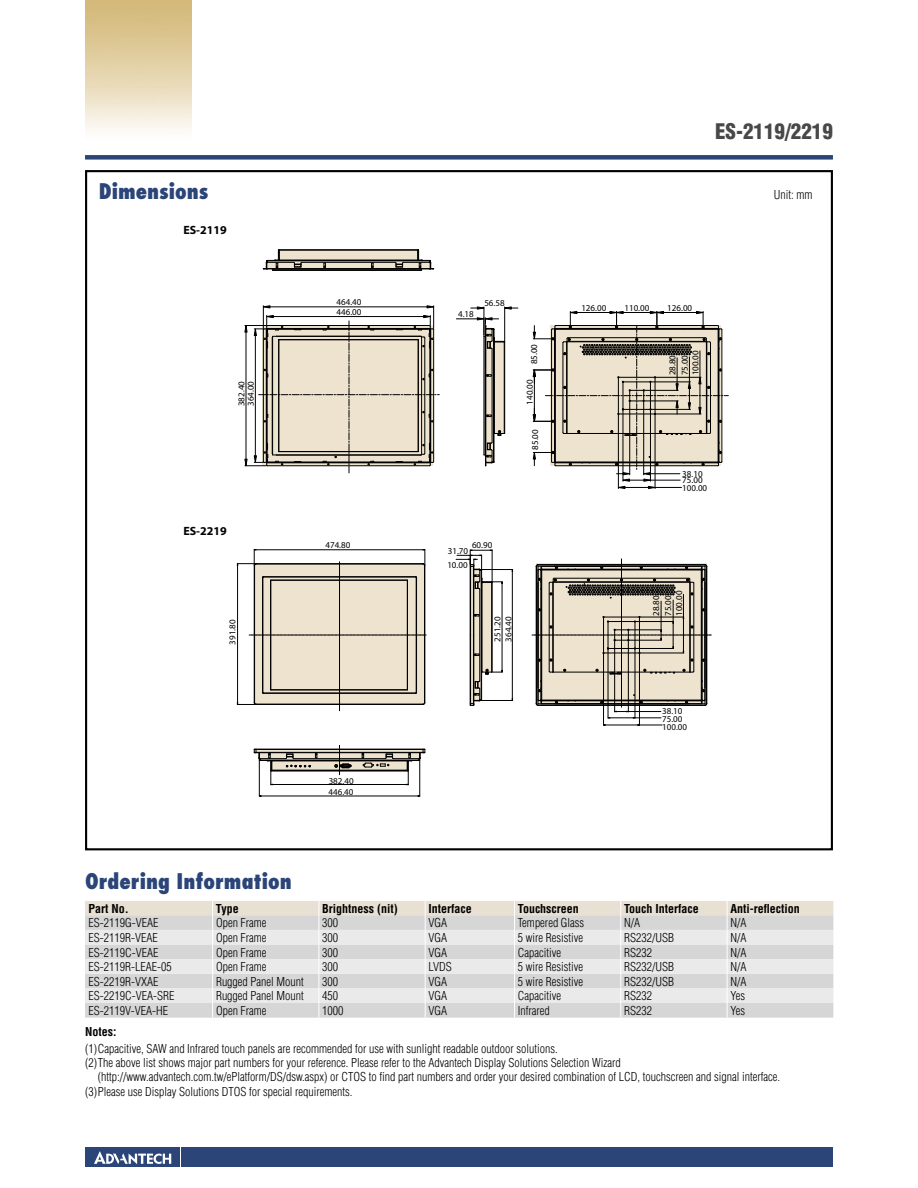
<style>
.page{position:relative;width:918px;height:1188px;background:#fff}
.page>*{position:absolute;margin:0;border:0;box-sizing:border-box;transform-origin:0 0}
.t1{font:800 condensed 21px "Futura";color:#2b4578}
.t2{font:900 condensed 21px "Helvetica";color:#484848}
.t3{font:300 condensed 12px "Helvetica";color:#000}
.t4{font:700 condensed 12px "Helvetica";color:#000}
.t5{font:700 12px "Myriad";color:#000}
.t6{font:9px/7.9px "Myriad";color:#000}
</style>
<div class="page">
<div style="left:182px;top:1147px;width:651px;height:20px;background:#2b4578"></div>
<div style="left:85px;top:1147px;width:95px;height:20px;background:#2b4578"></div>
<svg style="left:94px;top:1151px;width:77px;height:13px"></svg>
<div style="left:85px;top:155px;width:748px;height:5px;background:#2b4578"></div>
<svg style="left:85px;top:901px;width:748px;height:117px;background:#e0dfdd"></svg>
<svg style="left:486px;top:350px;width:6px;height:92px"></svg>
<div style="left:495px;top:342px;width:9px;height:91px;background:#ede3ce"></div>
<svg style="left:302px;top:261px;width:93px;height:7px"></svg>
<div style="left:279px;top:250px;width:139px;height:10px;background:#ede3ce"></div>
<svg style="left:244px;top:305px;width:195px;height:168px"></svg>
<hr style="left:277px;top:455px;width:143px;height:1px;background:#000">
<hr style="left:277px;top:336px;width:143px;height:1px;background:#000">
<hr style="left:267px;top:268px;width:163px;height:1px;background:#000">
<hr style="left:302px;top:262px;width:93px;height:1px;background:#000">
<hr style="left:279px;top:250px;width:139px;height:1px;background:#000">
<hr style="left:279px;top:249px;width:139px;height:1px;background:#000">
<hr style="left:267px;top:260px;width:163px;height:1px;background:#000">
<svg style="left:323px;top:262px;width:3px;height:6px"></svg>
<svg style="left:371px;top:262px;width:3px;height:6px"></svg>
<hr style="left:273px;top:270px;width:149px;height:1px;background:#000">
<hr style="left:273px;top:269px;width:149px;height:1px;background:#000">
<svg style="left:395px;top:249px;width:39px;height:21px"></svg>
<svg style="left:263px;top:249px;width:39px;height:21px"></svg>
<hr style="left:492px;top:349px;width:1px;height:93px;background:#000">
<hr style="left:504px;top:342px;width:1px;height:91px;background:#000">
<hr style="left:493px;top:329px;width:1px;height:133px;background:#000">
<hr style="left:494px;top:329px;width:1px;height:133px;background:#000">
<svg style="left:486px;top:374px;width:6px;height:3px"></svg>
<svg style="left:486px;top:414px;width:6px;height:3px"></svg>
<hr style="left:484px;top:336px;width:1px;height:119px;background:#000">
<hr style="left:485px;top:336px;width:1px;height:119px;background:#000">
<svg style="left:494px;top:430px;width:11px;height:6px"></svg>
<svg style="left:456px;top:306px;width:62px;height:44px"></svg>
<svg style="left:484px;top:442px;width:11px;height:24px"></svg>
<svg style="left:532px;top:311px;width:196px;height:178px"></svg>
<svg style="left:532px;top:559px;width:179px;height:167px"></svg>
<hr style="left:482px;top:569px;width:31px;height:1px;background:#000">
<hr style="left:482px;top:700px;width:31px;height:1px;background:#000">
<hr style="left:512px;top:571px;width:1px;height:128px;background:#000">
<svg style="left:456px;top:549px;width:47px;height:157px"></svg>
<hr style="left:259px;top:761px;width:1px;height:35px;background:#000">
<hr style="left:419px;top:761px;width:1px;height:35px;background:#000">
<hr style="left:261px;top:796px;width:157px;height:1px;background:#000">
<svg style="left:254px;top:745px;width:171px;height:40px"></svg>
<svg style="left:237px;top:549px;width:189px;height:162px"></svg>
<h1 class="t2" style="left:715px;top:119px;width:119px">ES-2119/2219</h1>
<h1 class="t1" style="left:99px;top:178px;width:111px">Dimensions</h1>
<p class="t3" style="left:774px;top:188px;width:40px">Unit: mm</p>
<p class="t5" style="left:183px;top:224px;width:45px">ES-2119</p>
<p class="t6" style="left:247px;top:406px;width:26px;rotate:-90deg">364.00</p>
<p class="t6" style="left:238px;top:406px;width:26px;rotate:-90deg">382.40</p>
<p class="t5" style="left:183px;top:525px;width:45px">ES-2219</p>
<p class="t6" style="left:229px;top:645px;width:26px;rotate:-90deg">391.80</p>
<p class="t6" style="left:337px;top:299px;width:26px">464.40</p>
<p class="t6" style="left:337px;top:308px;width:26px">446.00</p>
<p class="t6" style="left:325px;top:542px;width:26px">474.80</p>
<p class="t6" style="left:328px;top:776px;width:27px;line-height:10.9px">382.40<br>446.40</p>
<p class="t6" style="left:458px;top:311px;width:17px">4.18</p>
<p class="t6" style="left:484px;top:299px;width:22px">56.58</p>
<p class="t6" style="left:531px;top:364px;width:22px;rotate:-90deg">85.00</p>
<p class="t6" style="left:526px;top:405px;width:26px;rotate:-90deg">140.00</p>
<p class="t6" style="left:532px;top:450px;width:22px;rotate:-90deg">85.00</p>
<p class="t6" style="left:472px;top:541px;width:22px">60.90</p>
<p class="t6" style="left:448px;top:547px;width:22px">31.70</p>
<p class="t6" style="left:447px;top:562px;width:22px">10.00</p>
<p class="t6" style="left:494px;top:642px;width:26px;rotate:-90deg">251.20</p>
<p class="t6" style="left:505px;top:642px;width:26px;rotate:-90deg">364.40</p>
<p class="t6" style="left:581px;top:304px;width:26px">126.00</p>
<p class="t6" style="left:624px;top:304px;width:26px">110.00</p>
<p class="t6" style="left:667px;top:304px;width:26px">126.00</p>
<p class="t6" style="left:667px;top:375px;width:22px;line-height:12.3px;rotate:-90deg">28.80<br>75.00</p>
<p class="t6" style="left:692px;top:375px;width:26px;rotate:-90deg">100.00</p>
<p class="t6" style="left:682px;top:471px;width:22px;line-height:6.4px">38.10<br>75.00</p>
<p class="t6" style="left:682px;top:484px;width:26px">100.00</p>
<p class="t6" style="left:651px;top:616px;width:22px;line-height:12px;rotate:-90deg">28.80<br>75.00</p>
<p class="t6" style="left:676px;top:616px;width:26px;rotate:-90deg">100.00</p>
<p class="t6" style="left:662px;top:708px;width:26px">38.10<br>75.00<br>100.00</p>
<h1 class="t1" style="left:85px;top:867px;width:208px">Ordering Information</h1>
<p class="t4" style="left:88px;top:901px;width:42px">Part No.</p>
<p class="t4" style="left:216px;top:901px;width:24px">Type</p>
<p class="t4" style="left:322px;top:901px;width:77px">Brightness (nit)</p>
<p class="t4" style="left:429px;top:901px;width:45px">Interface</p>
<p class="t4" style="left:518px;top:901px;width:63px">Touchscreen</p>
<p class="t4" style="left:624px;top:901px;width:76px">Touch Interface</p>
<p class="t4" style="left:730px;top:901px;width:71px">Anti-reflection</p>
<p class="t3" style="left:88px;top:916px;width:71px">ES-2119G-VEAE</p>
<p class="t3" style="left:216px;top:916px;width:52px">Open Frame</p>
<p class="t3" style="left:322px;top:916px;width:17px">300</p>
<p class="t3" style="left:429px;top:916px;width:20px">VGA</p>
<p class="t3" style="left:518px;top:916px;width:68px">Tempered Glass</p>
<p class="t3" style="left:624px;top:916px;width:18px">N/A</p>
<p class="t3" style="left:730px;top:916px;width:18px">N/A</p>
<p class="t3" style="left:88px;top:931px;width:71px">ES-2119R-VEAE</p>
<p class="t3" style="left:216px;top:931px;width:52px">Open Frame</p>
<p class="t3" style="left:322px;top:931px;width:17px">300</p>
<p class="t3" style="left:429px;top:931px;width:20px">VGA</p>
<p class="t3" style="left:518px;top:931px;width:67px">5 wire Resistive</p>
<p class="t3" style="left:624px;top:931px;width:51px">RS232/USB</p>
<p class="t3" style="left:730px;top:931px;width:18px">N/A</p>
<p class="t3" style="left:88px;top:945px;width:71px">ES-2119C-VEAE</p>
<p class="t3" style="left:216px;top:945px;width:52px">Open Frame</p>
<p class="t3" style="left:322px;top:945px;width:17px">300</p>
<p class="t3" style="left:429px;top:945px;width:20px">VGA</p>
<p class="t3" style="left:518px;top:945px;width:45px">Capacitive</p>
<p class="t3" style="left:624px;top:945px;width:29px">RS232</p>
<p class="t3" style="left:730px;top:945px;width:18px">N/A</p>
<p class="t3" style="left:88px;top:960px;width:85px">ES-2119R-LEAE-05</p>
<p class="t3" style="left:216px;top:960px;width:52px">Open Frame</p>
<p class="t3" style="left:322px;top:960px;width:17px">300</p>
<p class="t3" style="left:429px;top:960px;width:25px">LVDS</p>
<p class="t3" style="left:518px;top:960px;width:67px">5 wire Resistive</p>
<p class="t3" style="left:624px;top:960px;width:51px">RS232/USB</p>
<p class="t3" style="left:730px;top:960px;width:18px">N/A</p>
<p class="t3" style="left:88px;top:974px;width:71px">ES-2219R-VXAE</p>
<p class="t3" style="left:216px;top:974px;width:89px">Rugged Panel Mount</p>
<p class="t3" style="left:322px;top:974px;width:17px">300</p>
<p class="t3" style="left:429px;top:974px;width:20px">VGA</p>
<p class="t3" style="left:518px;top:974px;width:67px">5 wire Resistive</p>
<p class="t3" style="left:624px;top:974px;width:51px">RS232/USB</p>
<p class="t3" style="left:730px;top:974px;width:18px">N/A</p>
<p class="t3" style="left:88px;top:989px;width:87px">ES-2219C-VEA-SRE</p>
<p class="t3" style="left:216px;top:989px;width:89px">Rugged Panel Mount</p>
<p class="t3" style="left:322px;top:989px;width:17px">450</p>
<p class="t3" style="left:429px;top:989px;width:20px">VGA</p>
<p class="t3" style="left:518px;top:989px;width:45px">Capacitive</p>
<p class="t3" style="left:624px;top:989px;width:29px">RS232</p>
<p class="t3" style="left:730px;top:989px;width:16px">Yes</p>
<p class="t3" style="left:88px;top:1004px;width:81px">ES-2119V-VEA-HE</p>
<p class="t3" style="left:216px;top:1004px;width:52px">Open Frame</p>
<p class="t3" style="left:322px;top:1004px;width:23px">1000</p>
<p class="t3" style="left:429px;top:1004px;width:20px">VGA</p>
<p class="t3" style="left:518px;top:1004px;width:33px">Infrared</p>
<p class="t3" style="left:624px;top:1004px;width:29px">RS232</p>
<p class="t3" style="left:730px;top:1004px;width:16px">Yes</p>
<p class="t4" style="left:85px;top:1025px;width:33px">Notes:</p>
<p class="t3" style="left:85px;top:1042px;width:474px">(1) Capacitive, SAW and Infrared touch panels are recommended for use with sunlight readable outdoor solutions.</p>
<p class="t3" style="left:85px;top:1056px;width:537px">(2) The above list shows major part numbers for your reference. Please refer to the Advantech Display Solutions Selection Wizard</p>
<p class="t3" style="left:98px;top:1070px;width:684px">(http://www.advantech.com.tw/ePlatform/DS/dsw.aspx) or CTOS to find part numbers and order your desired combination of LCD, touchscreen and signal interface.</p>
<p class="t3" style="left:85px;top:1084px;width:269px">(3) Please use Display Solutions DTOS for special requirements.</p>
</div>
